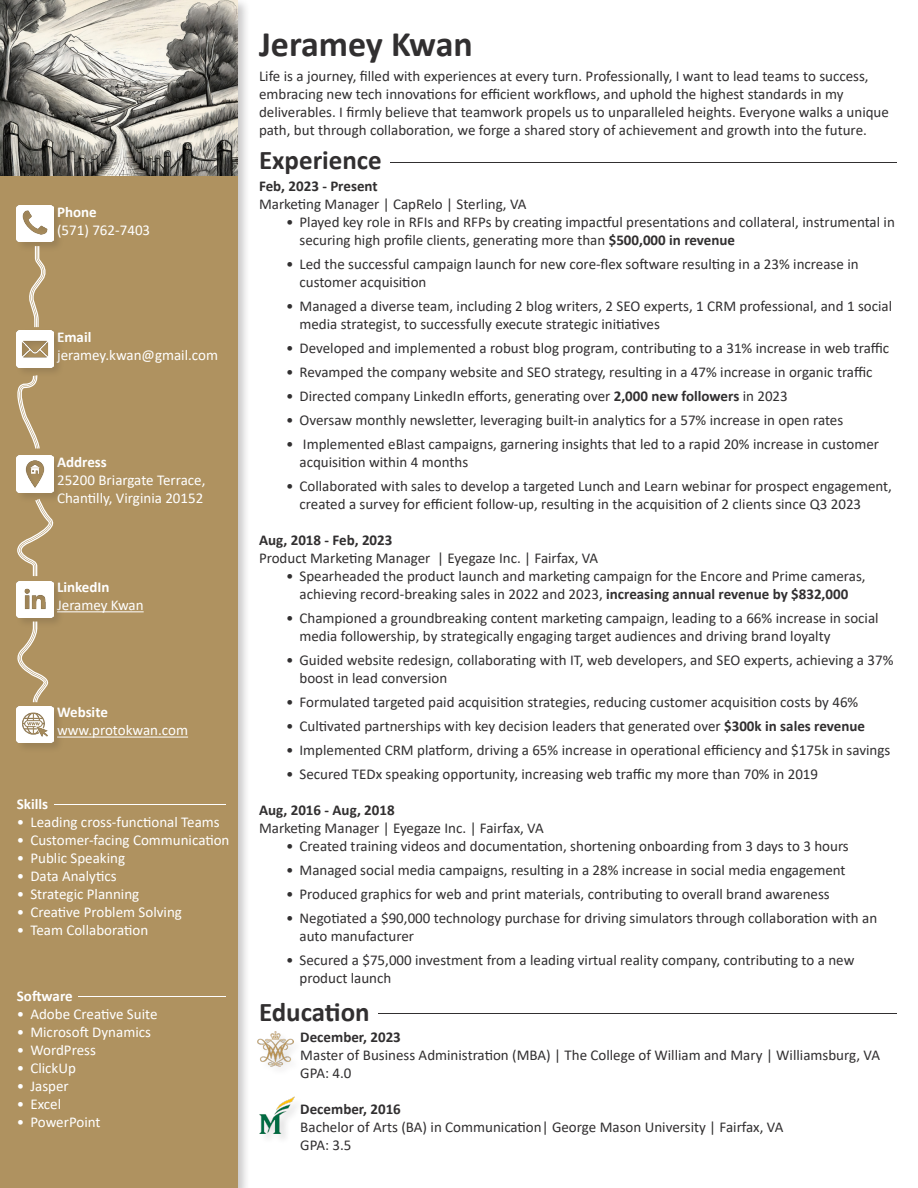
<style>
.page{position:relative;width:918px;height:1188px;background:#fff}
.page>*{position:absolute;margin:0;border:0;box-sizing:border-box;transform-origin:0 0}
.t1{font:700 36px "Calibri";color:#312f30}
.t2{font:700 27px "Calibri";color:#312f30}
.t3{font:15px/18px "Calibri";color:#312f30}
.t4{font:15px "Calibri";color:#fff}
.t5{font:700 15px "Calibri";color:#312f30}
.t6{font:700 15px "Calibri";color:#fff}
.s1{font-weight:700}
</style>
<div class="page">
<div style="left:0;top:0;width:251px;height:1188px;background:#231f20;opacity:.25"></div>
<div style="left:0;top:0;width:238px;height:1188px;background:#af9260"></div>
<div style="left:16px;top:204px;width:48px;height:49px;background:#231f20;opacity:.15"></div>
<img style="left:17px;top:206px;width:36px;height:36px">
<hr style="left:57px;top:611px;width:87px;height:1px;background:#fff">
<hr style="left:57px;top:737px;width:131px;height:1px;background:#fff">
<div style="left:16px;top:329px;width:48px;height:49px;background:#231f20;opacity:.15"></div>
<img style="left:17px;top:330px;width:36px;height:37px">
<div style="left:16px;top:454px;width:48px;height:49px;background:#231f20;opacity:.15"></div>
<img style="left:17px;top:456px;width:36px;height:36px">
<div style="left:16px;top:580px;width:48px;height:48px;background:#231f20;opacity:.15"></div>
<img style="left:17px;top:581px;width:36px;height:36px">
<div style="left:16px;top:705px;width:48px;height:48px;background:#231f20;opacity:.15"></div>
<img style="left:17px;top:706px;width:36px;height:37px">
<img style="left:0;top:0;width:238px;height:175px">
<img style="left:257px;top:1031px;width:36px;height:37px">
<div style="left:260px;top:1096px;width:45px;height:48px;background:#231f20;opacity:.15"></div>
<img style="left:260px;top:1097px;width:34px;height:36px">
<svg style="left:28px;top:245px;width:19px;height:83px"></svg>
<hr style="left:378px;top:1013px;width:519px;height:1px;background:#312f30">
<hr style="left:391px;top:162px;width:506px;height:1px;background:#312f30">
<hr style="left:54px;top:804px;width:172px;height:1px;background:#fff">
<hr style="left:78px;top:996px;width:148px;height:1px;background:#fff">
<svg style="left:16px;top:374px;width:24px;height:75px"></svg>
<svg style="left:17px;top:497px;width:41px;height:80px"></svg>
<svg style="left:16px;top:620px;width:33px;height:83px"></svg>
<p class="t6" style="left:57px;top:201px;width:41px">Phone</p>
<p class="t4" style="left:57px;top:219px;width:95px">(571) 762-7403</p>
<p class="t6" style="left:57px;top:326px;width:36px">Email</p>
<p class="t4" style="left:57px;top:344px;width:162px">jeramey.kwan@gmail.com</p>
<p class="t6" style="left:57px;top:451px;width:51px">Address</p>
<p class="t4" style="left:57px;top:470px;width:150px">25200 Briargate Terrace,</p>
<p class="t4" style="left:57px;top:488px;width:148px">Chantilly, Virginia 20152</p>
<p class="t6" style="left:57px;top:577px;width:54px">LinkedIn</p>
<p class="t4" style="left:57px;top:595px;width:88px">Jeramey Kwan</p>
<p class="t6" style="left:57px;top:702px;width:52px">Website</p>
<p class="t4" style="left:57px;top:720px;width:133px">www.protokwan.com</p>
<p class="t6" style="left:17px;top:793px;width:33px">Skills</p>
<p class="t4" style="left:17px;top:811px;width:204px">• Leading cross-functional Teams</p>
<p class="t4" style="left:17px;top:829px;width:214px">• Customer-facing Communication</p>
<p class="t4" style="left:17px;top:847px;width:110px">• Public Speaking</p>
<p class="t4" style="left:17px;top:865px;width:101px">• Data Analytics</p>
<p class="t4" style="left:17px;top:883px;width:124px">• Strategic Planning</p>
<p class="t4" style="left:17px;top:901px;width:167px">• Creative Problem Solving</p>
<p class="t4" style="left:17px;top:919px;width:133px">• Team Collaboration</p>
<p class="t6" style="left:17px;top:985px;width:57px">Software</p>
<p class="t4" style="left:17px;top:1003px;width:142px">• Adobe Creative Suite</p>
<p class="t4" style="left:17px;top:1021px;width:136px">• Microsoft Dynamics</p>
<p class="t4" style="left:17px;top:1039px;width:81px">• WordPress</p>
<p class="t4" style="left:17px;top:1057px;width:61px">• ClickUp</p>
<p class="t4" style="left:17px;top:1075px;width:53px">• Jasper</p>
<p class="t4" style="left:17px;top:1093px;width:46px">• Excel</p>
<p class="t4" style="left:17px;top:1111px;width:85px">• PowerPoint</p>
<p class="t1" style="left:259px;top:19px;width:215px">Jeramey Kwan</p>
<p class="t3" style="left:259px;top:66px;width:631px">Life is a journey, filled with experiences at every turn. Professionally, I want to lead teams to success, embracing new tech innovations for efficient workflows, and uphold the highest standards in my deliverables. I firmly believe that teamwork propels us to unparalleled heights. Everyone walks a unique path, but through collaboration, we forge a shared story of achievement and growth into the future.</p>
<p class="t2" style="left:259px;top:141px;width:124px">Experience</p>
<p class="t5" style="left:259px;top:176px;width:120px">Feb, 2023 - Present</p>
<p class="t3" style="left:259px;top:195px;width:269px">Marketing Manager | CapRelo | Sterling, VA</p>
<p class="t3" style="left:300px;top:213px;width:597px;text-indent:-14px">• Played key role in RFIs and RFPs by creating impactful presentations and collateral, instrumental in securing high profile clients, generating more than <span class="s1">$500,000 in revenue</span></p>
<p class="t3" style="left:300px;top:255px;width:561px;text-indent:-14px">• Led the successful campaign launch for new core-flex software resulting in a 23% increase in customer acquisition</p>
<p class="t3" style="left:300px;top:297px;width:594px;text-indent:-14px">• Managed a diverse team, including 2 blog writers, 2 SEO experts, 1 CRM professional, and 1 social media strategist, to successfully execute strategic initiatives</p>
<p class="t3" style="left:286px;top:339px;width:605px">• Developed and implemented a robust blog program, contributing to a 31% increase in web traffic</p>
<p class="t3" style="left:286px;top:363px;width:588px">• Revamped the company website and SEO strategy, resulting in a 47% increase in organic traffic</p>
<p class="t3" style="left:286px;top:387px;width:503px">• Directed company LinkedIn efforts, generating over <span class="s1">2,000 new followers</span> in 2023</p>
<p class="t3" style="left:286px;top:411px;width:559px">• Oversaw monthly newsletter, leveraging built-in analytics for a 57% increase in open rates</p>
<p class="t3" style="left:300px;top:435px;width:581px;text-indent:-14px">• Implemented eBlast campaigns, garnering insights that led to a rapid 20% increase in customer acquisition within 4 months</p>
<p class="t3" style="left:300px;top:477px;width:594px;text-indent:-14px">• Collaborated with sales to develop a targeted Lunch and Learn webinar for prospect engagement, created a survey for efficient follow-up, resulting in the acquisition of 2 clients since Q3 2023</p>
<p class="t5" style="left:259px;top:530px;width:135px">Aug, 2018 - Feb, 2023</p>
<p class="t3" style="left:259px;top:549px;width:341px">Product Marketing Manager | Eyegaze Inc. | Fairfax, VA</p>
<p class="t3" style="left:286px;top:567px;width:581px;text-align:center">• Spearheaded the product launch and marketing campaign for the Encore and Prime cameras, achieving record-breaking sales in 2022 and 2023, <span class="s1">increasing annual revenue by $832,000</span></p>
<p class="t3" style="left:300px;top:609px;width:581px;text-indent:-14px">• Championed a groundbreaking content marketing campaign, leading to a 66% increase in social media followership, by strategically engaging target audiences and driving brand loyalty</p>
<p class="t3" style="left:300px;top:651px;width:595px;text-indent:-14px">• Guided website redesign, collaborating with IT, web developers, and SEO experts, achieving a 37% boost in lead conversion</p>
<p class="t3" style="left:286px;top:693px;width:574px">• Formulated targeted paid acquisition strategies, reducing customer acquisition costs by 46%</p>
<p class="t3" style="left:286px;top:717px;width:581px">• Cultivated partnerships with key decision leaders that generated over <span class="s1">$300k in sales revenue</span></p>
<p class="t3" style="left:286px;top:741px;width:606px">• Implemented CRM platform, driving a 65% increase in operational efficiency and $175k in savings</p>
<p class="t3" style="left:286px;top:765px;width:534px">• Secured TEDx speaking opportunity, increasing web traffic my more than 70% in 2019</p>
<p class="t5" style="left:259px;top:800px;width:137px">Aug, 2016 - Aug, 2018</p>
<p class="t3" style="left:259px;top:819px;width:286px">Marketing Manager | Eyegaze Inc. | Fairfax, VA</p>
<p class="t3" style="left:286px;top:837px;width:564px">• Created training videos and documentation, shortening onboarding from 3 days to 3 hours</p>
<p class="t3" style="left:286px;top:861px;width:561px">• Managed social media campaigns, resulting in a 28% increase in social media engagement</p>
<p class="t3" style="left:286px;top:885px;width:545px">• Produced graphics for web and print materials, contributing to overall brand awareness</p>
<p class="t3" style="left:300px;top:909px;width:579px;text-indent:-14px">• Negotiated a $90,000 technology purchase for driving simulators through collaboration with an auto manufacturer</p>
<p class="t3" style="left:300px;top:951px;width:556px;text-indent:-14px">• Secured a $75,000 investment from a leading virtual reality company, contributing to a new product launch</p>
<p class="t2" style="left:259px;top:993px;width:112px">Education</p>
<p class="t5" style="left:300px;top:1027px;width:102px">December, 2023</p>
<p class="t3" style="left:300px;top:1046px;width:581px">Master of Business Administration (MBA) | The College of William and Mary | Williamsburg, VA</p>
<p class="t3" style="left:300px;top:1064px;width:53px">GPA: 4.0</p>
<p class="t5" style="left:300px;top:1099px;width:102px">December, 2016</p>
<p class="t3" style="left:300px;top:1118px;width:485px">Bachelor of Arts (BA) in Communication| George Mason University | Fairfax, VA</p>
<p class="t3" style="left:300px;top:1136px;width:53px">GPA: 3.5</p>
</div>
